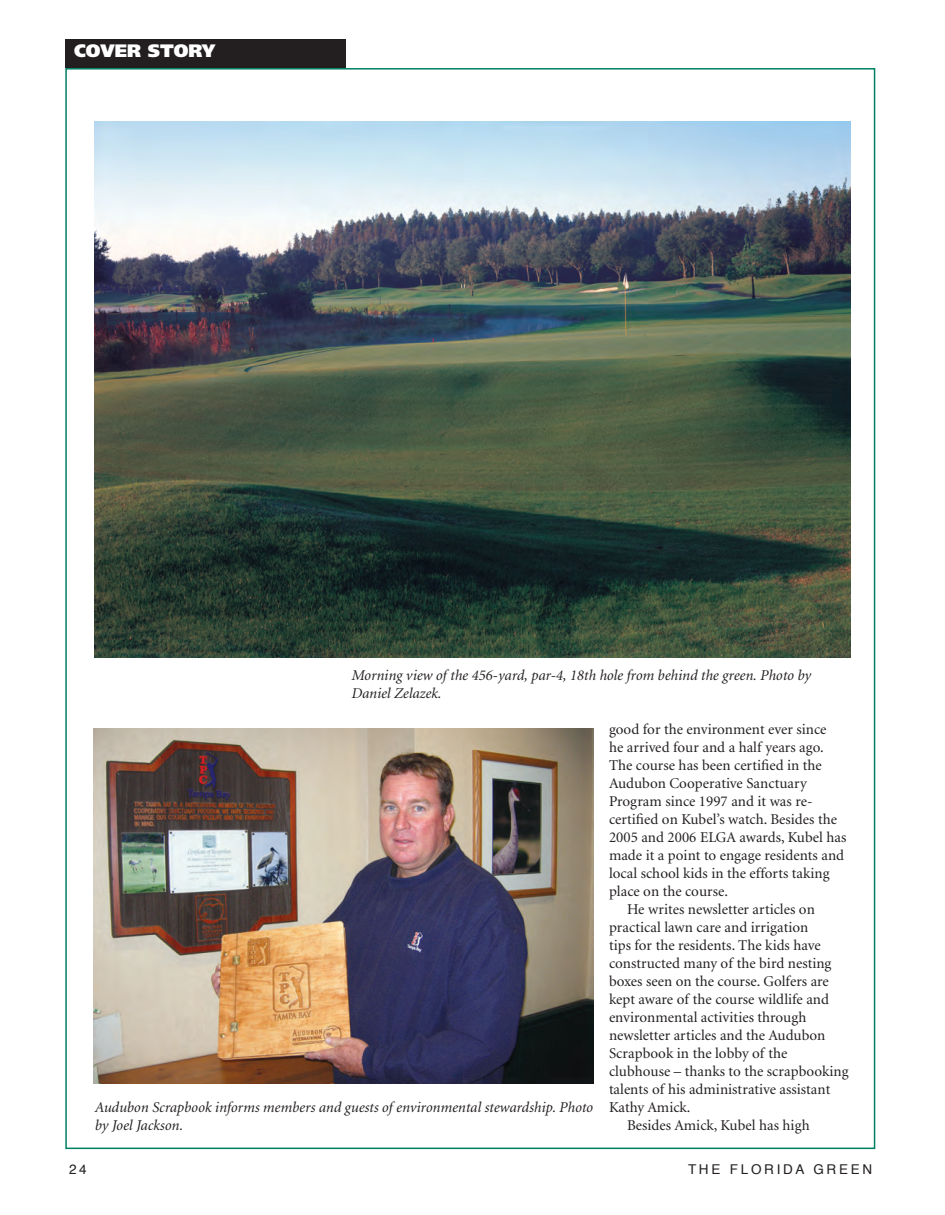
<style>
.page{position:relative;width:945px;height:1215px;background:#fff}
.page>*{position:absolute;margin:0;border:0;box-sizing:border-box;transform-origin:0 0}
.t1{font:900 18px "Frutiger";color:#fff}
.t2{font:15px "Minion";color:#231f20}
.t3{font:italic 15px/18px "Minion";color:#231f20}
.t4{font:13.5px "Helvetica";letter-spacing:.2em;color:#231f20}
</style>
<div class="page">
<div style="left:65px;top:39px;width:281px;height:29px;background:#231f20"></div>
<img style="left:94px;top:122px;width:756px;height:535px">
<img style="left:94px;top:729px;width:499px;height:355px">
<p class="t1" style="left:74px;top:40px;width:143px">COVER STORY</p>
<p class="t3" style="left:351px;top:666px;width:461px">Morning view of the 456-yard, par-4, 18th hole from behind the green. Photo by<br>Daniel Zelazek.</p>
<p class="t3" style="left:94px;top:1098px;width:500px">Audubon Scrapbook informs members and guests of environmental stewardship. Photo by Joel Jackson.</p>
<p class="t2" style="left:609px;top:721px;width:219px">good for the environment ever since</p>
<p class="t2" style="left:609px;top:739px;width:216px">he arrived four and a half years ago.</p>
<p class="t2" style="left:609px;top:757px;width:214px">The course has been certified in the</p>
<p class="t2" style="left:609px;top:775px;width:199px">Audubon Cooperative Sanctuary</p>
<p class="t2" style="left:609px;top:793px;width:205px">Program since 1997 and it was re-</p>
<p class="t2" style="left:609px;top:811px;width:230px">certified on Kubel’s watch. Besides the</p>
<p class="t2" style="left:609px;top:829px;width:239px">2005 and 2006 ELGA awards, Kubel has</p>
<p class="t2" style="left:609px;top:847px;width:237px">made it a point to engage residents and</p>
<p class="t2" style="left:609px;top:865px;width:222px">local school kids in the efforts taking</p>
<p class="t2" style="left:609px;top:883px;width:121px">place on the course.</p>
<p class="t2" style="left:627px;top:901px;width:189px">He writes newsletter articles on</p>
<p class="t2" style="left:609px;top:919px;width:201px">practical lawn care and irrigation</p>
<p class="t2" style="left:609px;top:937px;width:213px">tips for the residents. The kids have</p>
<p class="t2" style="left:609px;top:955px;width:224px">constructed many of the bird nesting</p>
<p class="t2" style="left:609px;top:973px;width:221px">boxes seen on the course. Golfers are</p>
<p class="t2" style="left:609px;top:991px;width:222px">kept aware of the course wildlife and</p>
<p class="t2" style="left:609px;top:1009px;width:199px">environmental activities through</p>
<p class="t2" style="left:609px;top:1027px;width:218px">newsletter articles and the Audubon</p>
<p class="t2" style="left:609px;top:1045px;width:180px">Scrapbook in the lobby of the</p>
<p class="t2" style="left:609px;top:1063px;width:241px">clubhouse – thanks to the scrapbooking</p>
<p class="t2" style="left:609px;top:1081px;width:223px">talents of his administrative assistant</p>
<p class="t2" style="left:609px;top:1099px;width:83px">Kathy Amick.</p>
<p class="t2" style="left:627px;top:1117px;width:184px">Besides Amick, Kubel has high</p>
<p class="t4" style="left:69px;top:1158px;width:19px">24</p>
<p class="t4" style="left:688px;top:1158px;width:186px">THE FLORIDA GREEN</p>
</div>
